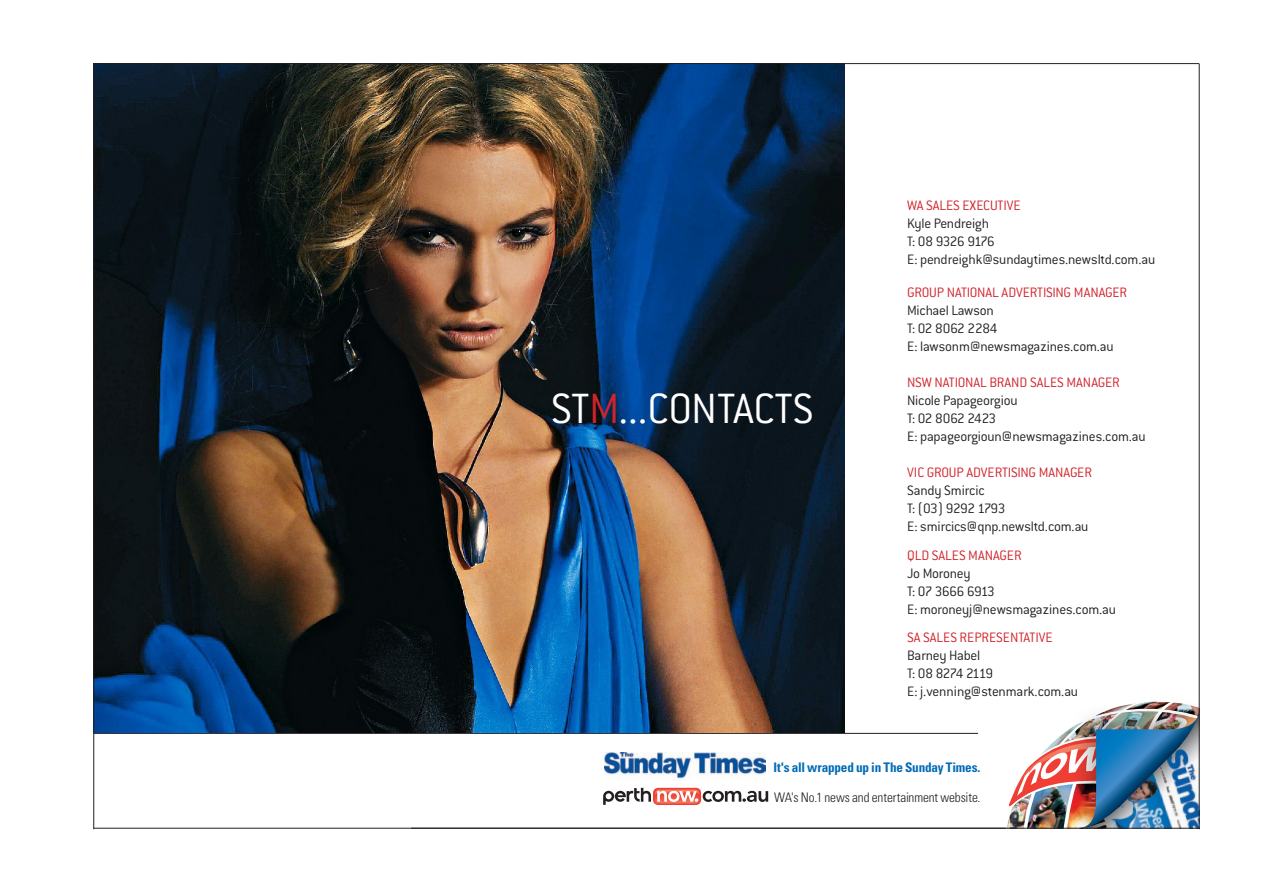
<style>
.page{position:relative;width:1263px;height:893px;background:#fff}
.page>*{position:absolute;margin:0;border:0;box-sizing:border-box;transform-origin:0 0}
.t1{font:300 46.5px "Conduit ITC";color:#fff}
.t2{font:300 15px "Conduit ITC";letter-spacing:-.02em;color:#231f20}
.t3{font:300 15px "Conduit ITC";color:#d1232a}
.t4{font:300 15px "Conduit ITC";letter-spacing:-.045em;color:#231f20}
.t5{font:300 15px "Conduit ITC";color:#231f20}
.t6{font:300 15px "Conduit ITC";letter-spacing:-.04em;color:#231f20}
.t7{font:300 15px "Conduit ITC";letter-spacing:-.06em;color:#231f20}
.t8{font:300 condensed 13.2px "Univers LT";letter-spacing:-.01em;color:#231f20}
.t9{font:700 condensed 13.2px "Univers LT";letter-spacing:-.015em;color:#006bb6}
.s1{color:#d1232a}
</style>
<div class="page">
<img style="left:1004px;top:699px;width:195px;height:129px">
<hr style="left:94px;top:828px;width:1105px;height:1px;background:#231f20">
<svg style="left:603px;top:788px;width:165px;height:17px"></svg>
<img style="left:604px;top:753px;width:162px;height:28px">
<hr style="left:94px;top:733px;width:884px;height:1px;background:#231f20">
<img style="left:94px;top:64px;width:751px;height:669px">
<hr style="left:1199px;top:64px;width:1px;height:765px;background:#231f20">
<hr style="left:94px;top:63px;width:1105px;height:1px;background:#231f20">
<hr style="left:93px;top:64px;width:1px;height:765px;background:#231f20">
<p class="t1" style="left:551px;top:383px;width:118px">ST<span class="s1">M</span>...Conta</p>
<p class="t1" style="left:753px;top:383px;width:41px">cts</p>
<p class="t3" style="left:907px;top:197px;width:115px">WA Sales executive</p>
<p class="t2" style="left:907px;top:215px;width:83px">Kyle Pendreigh</p>
<p class="t4" style="left:907px;top:233px;width:89px">T: 08 9326 9176</p>
<p class="t2" style="left:907px;top:251px;width:249px">E: pendreighk@sundaytimes.newsltd.com.au</p>
<p class="t3" style="left:907px;top:285px;width:55px">group Nationa</p>
<p class="t3" style="left:992px;top:285px;width:44px">l Advertisin</p>
<p class="t3" style="left:1063px;top:285px;width:62px">g Manager</p>
<p class="t2" style="left:907px;top:303px;width:88px">Michael Lawson</p>
<p class="t2" style="left:907px;top:321px;width:92px">T: 02 8062 2284</p>
<p class="t2" style="left:907px;top:339px;width:208px">E: lawsonm@newsmagazines.com.au</p>
<p class="t3" style="left:907px;top:375px;width:9px">nsw</p>
<p class="t3" style="left:934px;top:375px;width:8px">nationa</p>
<p class="t3" style="left:980px;top:375px;width:95px">l bran d sales mana</p>
<p class="t3" style="left:1098px;top:375px;width:20px">ger</p>
<p class="t2" style="left:907px;top:393px;width:112px">Nicole Papageorgiou</p>
<p class="t2" style="left:907px;top:411px;width:91px">T: 02 8062 2423</p>
<p class="t2" style="left:907px;top:429px;width:240px">E: papageorgioun@newsmagazines.com.au</p>
<p class="t3" style="left:907px;top:465px;width:94px">VIC group advertisin</p>
<p class="t3" style="left:1028px;top:465px;width:19px">g mana</p>
<p class="t3" style="left:1070px;top:465px;width:20px">ger</p>
<p class="t5" style="left:907px;top:483px;width:79px">Sandy Smircic</p>
<p class="t2" style="left:907px;top:501px;width:100px">T: (03) 9292 1793</p>
<p class="t2" style="left:907px;top:519px;width:183px">E: smircics@qnp.newsltd.com.au</p>
<p class="t3" style="left:907px;top:547px;width:70px">QLD sales mana</p>
<p class="t3" style="left:1000px;top:547px;width:20px">ger</p>
<p class="t2" style="left:907px;top:565px;width:65px">Jo Moroney</p>
<p class="t6" style="left:907px;top:583px;width:89px">T: 07 3666 6913</p>
<p class="t2" style="left:907px;top:601px;width:210px">E: moroneyj@newsmagazines.com.au</p>
<p class="t3" style="left:907px;top:630px;width:110px">SA sales representati</p>
<p class="t3" style="left:1039px;top:630px;width:15px">ve</p>
<p class="t2" style="left:907px;top:648px;width:75px">Barney Habel</p>
<p class="t7" style="left:907px;top:666px;width:87px">T: 08 8274 2119</p>
<p class="t2" style="left:907px;top:684px;width:172px">E: j.venning@stenmark.com.au</p>
<p class="t9" style="left:773px;top:760px;width:209px">It's all wrapped up in The Sunday Times.</p>
<p class="t8" style="left:774px;top:789px;width:208px">WA's No.1 news and entertainment website.</p>
</div>
